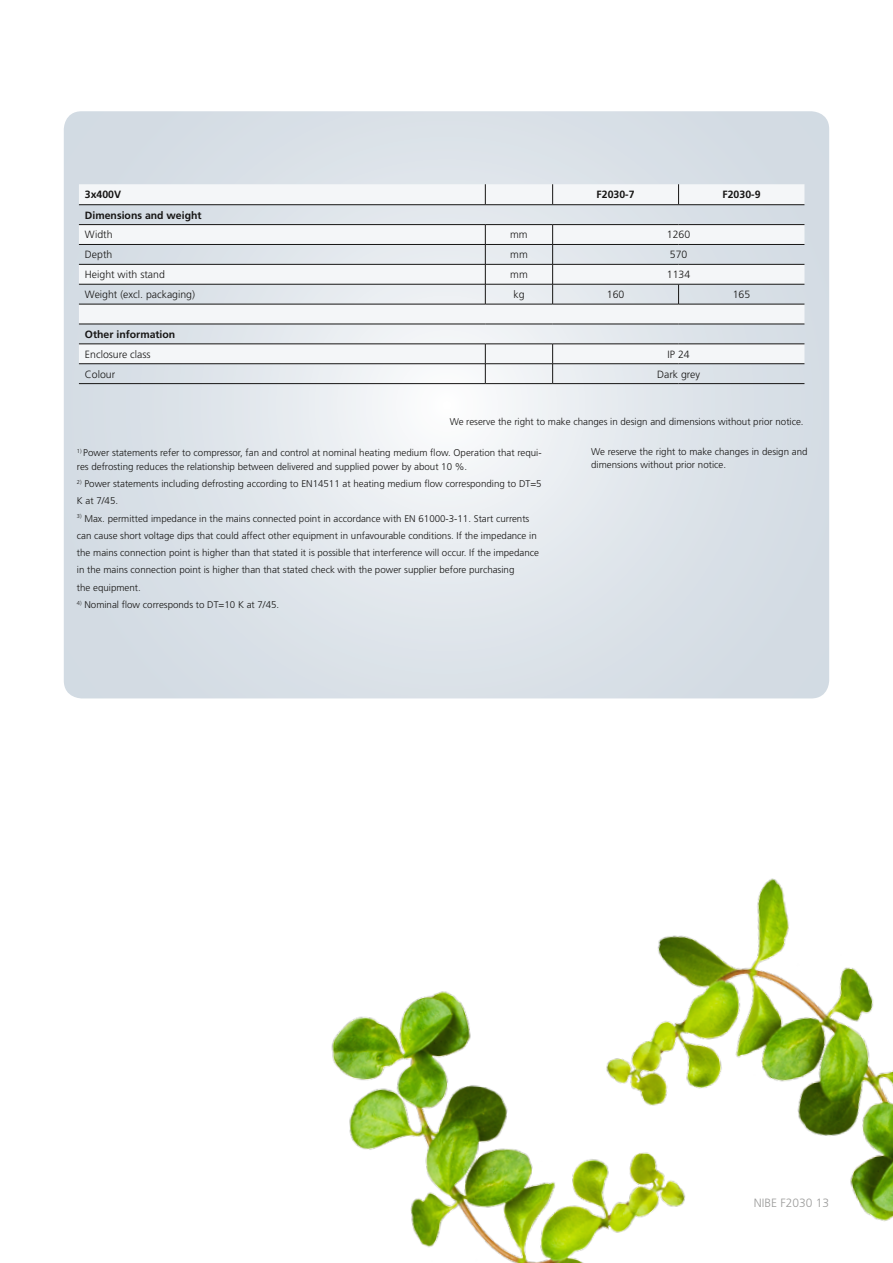
<style>
.page{position:relative;width:893px;height:1263px;background:#fff}
.page>*{position:absolute;margin:0;border:0;box-sizing:border-box;transform-origin:0 0}
.t1{font:300 12px "Frutiger";color:#9d9d9c}
.t2{font:300 10.5px "Frutiger";color:#161514}
.t3{font:700 10.5px "Frutiger";color:#161514}
.t4{font:300 9.75px/17.2px "Frutiger";color:#161514}
</style>
<div class="page">
<svg style="left:64px;top:111px;width:765px;height:587px;background:#dde3e9"></svg>
<img style="left:733px;top:878px;width:160px;height:344px">
<img style="left:331px;top:935px;width:402px;height:328px">
<svg style="left:79px;top:184px;width:725px;height:179px;fill:#f4f6f8"></svg>
<svg style="left:485px;top:184px;width:1px;height:20px"></svg>
<svg style="left:552px;top:184px;width:1px;height:20px"></svg>
<svg style="left:678px;top:184px;width:1px;height:20px"></svg>
<hr style="left:79px;top:204px;width:406px;height:1px;background:#161514">
<hr style="left:485px;top:204px;width:68px;height:1px;background:#161514">
<hr style="left:553px;top:204px;width:126px;height:1px;background:#161514">
<hr style="left:679px;top:204px;width:125px;height:1px;background:#161514">
<hr style="left:79px;top:224px;width:406px;height:1px;background:#161514">
<hr style="left:485px;top:224px;width:68px;height:1px;background:#161514">
<hr style="left:553px;top:224px;width:126px;height:1px;background:#161514">
<hr style="left:679px;top:224px;width:125px;height:1px;background:#161514">
<hr style="left:79px;top:244px;width:406px;height:1px;background:#161514">
<hr style="left:485px;top:244px;width:68px;height:1px;background:#161514">
<hr style="left:553px;top:244px;width:126px;height:1px;background:#161514">
<hr style="left:679px;top:244px;width:125px;height:1px;background:#161514">
<hr style="left:79px;top:264px;width:406px;height:1px;background:#161514">
<hr style="left:485px;top:264px;width:68px;height:1px;background:#161514">
<hr style="left:553px;top:264px;width:126px;height:1px;background:#161514">
<hr style="left:679px;top:264px;width:125px;height:1px;background:#161514">
<hr style="left:79px;top:284px;width:406px;height:1px;background:#161514">
<hr style="left:485px;top:284px;width:68px;height:1px;background:#161514">
<svg style="left:485px;top:225px;width:1px;height:79px"></svg>
<hr style="left:553px;top:284px;width:126px;height:1px;background:#161514">
<svg style="left:552px;top:225px;width:1px;height:79px"></svg>
<hr style="left:679px;top:284px;width:125px;height:1px;background:#161514">
<svg style="left:678px;top:284px;width:1px;height:20px"></svg>
<hr style="left:79px;top:304px;width:406px;height:1px;background:#161514">
<hr style="left:485px;top:304px;width:68px;height:1px;background:#161514">
<hr style="left:553px;top:304px;width:126px;height:1px;background:#161514">
<hr style="left:679px;top:304px;width:125px;height:1px;background:#161514">
<hr style="left:79px;top:324px;width:406px;height:1px;background:#161514">
<hr style="left:485px;top:324px;width:68px;height:1px;background:#161514">
<hr style="left:553px;top:324px;width:126px;height:1px;background:#161514">
<hr style="left:679px;top:324px;width:125px;height:1px;background:#161514">
<hr style="left:79px;top:344px;width:406px;height:1px;background:#161514">
<hr style="left:485px;top:344px;width:68px;height:1px;background:#161514">
<hr style="left:553px;top:344px;width:126px;height:1px;background:#161514">
<hr style="left:679px;top:344px;width:125px;height:1px;background:#161514">
<hr style="left:79px;top:363px;width:406px;height:1px;background:#161514">
<hr style="left:485px;top:363px;width:68px;height:1px;background:#161514">
<svg style="left:485px;top:344px;width:1px;height:39px"></svg>
<hr style="left:553px;top:363px;width:126px;height:1px;background:#161514">
<svg style="left:552px;top:344px;width:1px;height:39px"></svg>
<hr style="left:679px;top:363px;width:125px;height:1px;background:#161514">
<hr style="left:79px;top:383px;width:406px;height:1px;background:#161514">
<hr style="left:485px;top:383px;width:68px;height:1px;background:#161514">
<hr style="left:553px;top:383px;width:126px;height:1px;background:#161514">
<hr style="left:679px;top:383px;width:125px;height:1px;background:#161514">
<p class="t3" style="left:85px;top:188px;width:38px">3x400V</p>
<p class="t3" style="left:597px;top:188px;width:39px">F2030-7</p>
<p class="t3" style="left:723px;top:188px;width:39px">F2030-9</p>
<p class="t3" style="left:85px;top:209px;width:118px">Dimensions and weight</p>
<p class="t2" style="left:85px;top:229px;width:29px">Width</p>
<p class="t2" style="left:510px;top:229px;width:19px">mm</p>
<p class="t2" style="left:667px;top:229px;width:25px">1260</p>
<p class="t2" style="left:85px;top:249px;width:29px">Depth</p>
<p class="t2" style="left:510px;top:249px;width:19px">mm</p>
<p class="t2" style="left:670px;top:249px;width:19px">570</p>
<p class="t2" style="left:85px;top:269px;width:81px">Height with stand</p>
<p class="t2" style="left:510px;top:269px;width:19px">mm</p>
<p class="t2" style="left:667px;top:269px;width:25px">1134</p>
<p class="t2" style="left:85px;top:289px;width:112px">Weight (excl. packaging)</p>
<p class="t2" style="left:513px;top:289px;width:13px">kg</p>
<p class="t2" style="left:607px;top:289px;width:19px">160</p>
<p class="t2" style="left:733px;top:289px;width:19px">165</p>
<p class="t3" style="left:85px;top:328px;width:92px">Other information</p>
<p class="t2" style="left:85px;top:348px;width:67px">Enclosure class</p>
<p class="t2" style="left:667px;top:348px;width:24px">IP 24</p>
<p class="t2" style="left:85px;top:368px;width:32px">Colour</p>
<p class="t2" style="left:657px;top:368px;width:44px">Dark grey</p>
<p class="t4" style="left:450px;top:413px;width:355px">We reserve the right to make changes in design and dimensions without prior notice.</p>
<p class="t4" style="left:77px;top:446px;width:466px;line-height:13.5px"><sup>1)</sup> Power statements refer to compressor, fan and control at nominal heating medium flow. Operation that requi&shy;res defrosting reduces the relationship between delivered and supplied power by about 10 %.</p>
<p class="t4" style="left:77px;top:475px;width:466px"><sup>2)</sup> Power statements including defrosting according to EN14511 at heating medium flow corresponding to DT=5<br>K at 7/45.</p>
<p class="t4" style="left:77px;top:510px;width:464px"><sup>3)</sup> Max. permitted impedance in the mains connected point in accordance with EN 61000-3-11. Start currents can cause short voltage dips that could affect other equipment in unfavourable conditions. If the impedance in the mains connection point is higher than that stated it is possible that interference will occur. If the impedance in the mains connection point is higher than that stated check with the power supplier before purchasing<br>the equipment.</p>
<p class="t4" style="left:77px;top:596px;width:204px"><sup>4)</sup> Nominal flow corresponds to DT=10 K at 7/45.</p>
<p class="t4" style="left:591px;top:445px;width:218px;line-height:13.5px">We reserve the right to make changes in design and dimensions without prior notice.</p>
<p class="t1" style="left:754px;top:1196px;width:77px">NIBE F2030 13</p>
</div>
